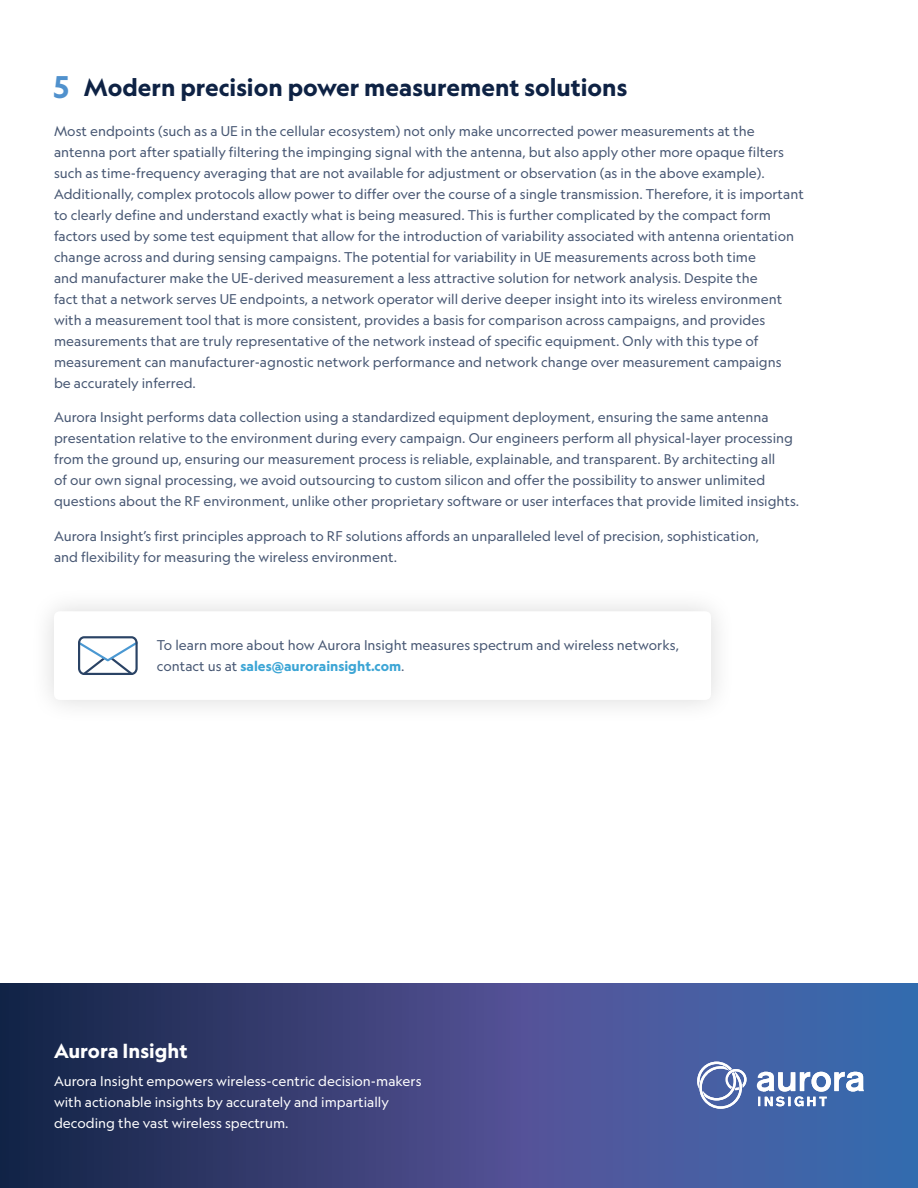
<style>
.page{position:relative;width:918px;height:1188px;background:#fff}
.page>*{position:absolute;margin:0;border:0;box-sizing:border-box;transform-origin:0 0}
.t1{font:700 23.7px "Geograph";color:#0e2244}
.t2{font:700 19.5px "Geograph";color:#fff}
.t3{font:13.5px/21px "Geograph";color:#475773}
.t4{font:13.5px/21px "Geograph";color:#fff}
.s1{font-size:30px;color:#5091cd}
.s2{font-weight:700;color:#3ca5d5}
</style>
<div class="page">
<div style="left:29px;top:586px;width:707px;height:139px;background:#fafafa"></div>
<div style="left:54px;top:611px;width:657px;height:89px;background:#fff;border-radius:6px"></div>
<svg style="left:0;top:984px;width:918px;height:204px;background:#3a4983"></svg>
<svg style="left:757px;top:1072px;width:107px;height:34px"></svg>
<svg style="left:697px;top:1062px;width:50px;height:47px"></svg>
<svg style="left:81px;top:640px;width:54px;height:32px"></svg>
<div style="left:78px;top:636px;width:60px;height:39px;border:2px solid #2a4365;border-radius:5px"></div>
<h1 class="t1" style="left:54px;top:72px;width:575px"><span class="s1">5</span> Modern precision power measurement solutions</h1>
<p class="t3" style="left:54px;top:120px;width:751px">Most endpoints (such as a UE in the cellular ecosystem) not only make uncorrected power measurements at the antenna port after spatially filtering the impinging signal with the antenna, but also apply other more opaque filters such as time-frequency averaging that are not available for adjustment or observation (as in the above example).<br>Additionally, complex protocols allow power to differ over the course of a single transmission. Therefore, it is important to clearly define and understand exactly what is being measured. This is further complicated by the compact form factors used by some test equipment that allow for the introduction of variability associated with antenna orientation change across and during sensing campaigns. The potential for variability in UE measurements across both time<br>and manufacturer make the UE-derived measurement a less attractive solution for network analysis. Despite the<br>fact that a network serves UE endpoints, a network operator will derive deeper insight into its wireless environment with a measurement tool that is more consistent, provides a basis for comparison across campaigns, and provides measurements that are truly representative of the network instead of specific equipment. Only with this type of measurement can manufacturer-agnostic network performance and network change over measurement campaigns<br>be accurately inferred.</p>
<p class="t3" style="left:54px;top:407px;width:747px">Aurora Insight performs data collection using a standardized equipment deployment, ensuring the same antenna presentation relative to the environment during every campaign. Our engineers perform all physical-layer processing from the ground up, ensuring our measurement process is reliable, explainable, and transparent. By architecting all<br>of our own signal processing, we avoid outsourcing to custom silicon and offer the possibility to answer unlimited questions about the RF environment, unlike other proprietary software or user interfaces that provide limited insights.</p>
<p class="t3" style="left:54px;top:525px;width:707px">Aurora Insight’s first principles approach to RF solutions affords an unparalleled level of precision, sophistication, and flexibility for measuring the wireless environment.</p>
<p class="t3" style="left:157px;top:635px;width:524px">To learn more about how Aurora Insight measures spectrum and wireless networks, contact us at <span class="s2">sales@aurorainsight.com</span>.</p>
<h2 class="t2" style="left:54px;top:1038px;width:135px">Aurora Insight</h2>
<p class="t4" style="left:54px;top:1070px;width:369px">Aurora Insight empowers wireless-centric decision-makers with actionable insights by accurately and impartially decoding the vast wireless spectrum.</p>
</div>
